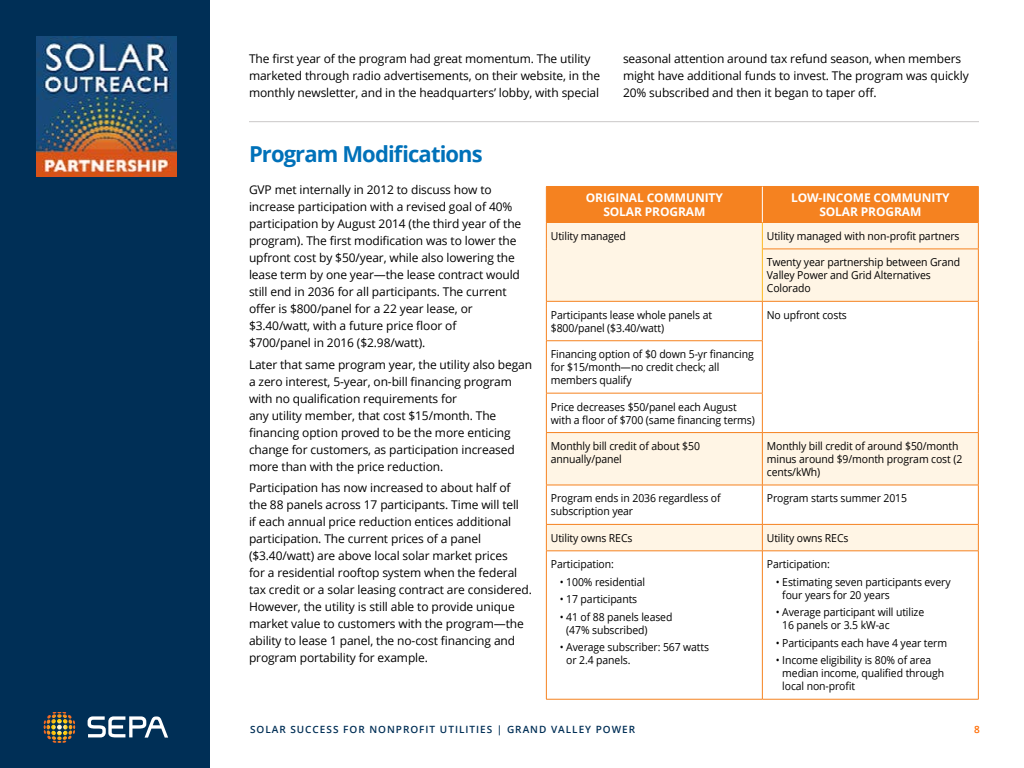
<style>
.page{position:relative;width:1024px;height:768px;background:#fff}
.page>*{position:absolute;margin:0;border:0;box-sizing:border-box;transform-origin:0 0}
.Subhead-Body_2{font:700 22px "Open Sans";letter-spacing:-.04em;color:#0071b9}
.Body{font:12px/17px "Open Sans";letter-spacing:-.01em;color:#000}
.Chart_Table_Title_2{font:700 12px/14px "Open Sans";letter-spacing:-.01em;color:#fff;text-align:center}
.Chart_Table_Body{font:11px/13px "Open Sans";letter-spacing:-.01em;color:#000;scale:.95 1}
.t1{font:600 10px "Open Sans";letter-spacing:.1em;color:#002f56}
.t2{font:600 10px "Open Sans";color:#ff6b00}
</style>
<div class="page">
<div style="left:0;top:0;width:210px;height:768px;background:#002f56"></div>
<img style="left:36px;top:36px;width:141px;height:141px">
<svg style="left:44px;top:712px;width:31px;height:18px"></svg>
<svg style="left:88px;top:716px;width:80px;height:22px"></svg>
<hr style="left:249px;top:121px;width:730px;height:1px;background:#cac8c8">
<div style="left:547px;top:249px;width:431px;height:52px;background:#fff5e5"></div>
<svg style="left:547px;top:302px;width:431px;height:397px"></svg>
<hr style="left:546px;top:249px;width:1px;height:52px;background:#f58220">
<hr style="left:763px;top:249px;width:216px;height:1px;background:#f58220">
<hr style="left:978px;top:249px;width:1px;height:52px;background:#f58220">
<hr style="left:546px;top:301px;width:216px;height:1px;background:#f58220">
<hr style="left:546px;top:302px;width:1px;height:38px;background:#f58220">
<hr style="left:762px;top:301px;width:217px;height:1px;background:#f58220">
<hr style="left:762px;top:302px;width:1px;height:38px;background:#f58220">
<hr style="left:978px;top:302px;width:1px;height:39px;background:#f58220">
<hr style="left:978px;top:341px;width:1px;height:52px;background:#f58220">
<hr style="left:978px;top:393px;width:1px;height:39px;background:#f58220">
<hr style="left:546px;top:340px;width:217px;height:1px;background:#f58220">
<hr style="left:546px;top:341px;width:1px;height:52px;background:#f58220">
<hr style="left:762px;top:341px;width:1px;height:52px;background:#f58220">
<hr style="left:546px;top:393px;width:217px;height:1px;background:#f58220">
<hr style="left:546px;top:393px;width:1px;height:39px;background:#f58220">
<hr style="left:762px;top:393px;width:1px;height:39px;background:#f58220">
<hr style="left:546px;top:432px;width:216px;height:1px;background:#f58220">
<hr style="left:546px;top:433px;width:1px;height:52px;background:#f58220">
<hr style="left:762px;top:432px;width:217px;height:1px;background:#f58220">
<hr style="left:762px;top:433px;width:1px;height:52px;background:#f58220">
<hr style="left:978px;top:433px;width:1px;height:52px;background:#f58220">
<hr style="left:546px;top:485px;width:216px;height:1px;background:#f58220">
<hr style="left:546px;top:485px;width:1px;height:39px;background:#f58220">
<hr style="left:762px;top:485px;width:217px;height:1px;background:#f58220">
<hr style="left:762px;top:485px;width:1px;height:39px;background:#f58220">
<hr style="left:978px;top:485px;width:1px;height:39px;background:#f58220">
<hr style="left:546px;top:524px;width:216px;height:1px;background:#f58220">
<svg style="left:546px;top:525px;width:1px;height:26px"></svg>
<hr style="left:762px;top:524px;width:217px;height:1px;background:#f58220">
<svg style="left:762px;top:525px;width:1px;height:26px"></svg>
<svg style="left:978px;top:525px;width:1px;height:26px"></svg>
<hr style="left:546px;top:551px;width:216px;height:1px;background:#f58220">
<hr style="left:546px;top:551px;width:1px;height:148px;background:#f58220">
<hr style="left:762px;top:551px;width:217px;height:1px;background:#f58220">
<hr style="left:762px;top:551px;width:1px;height:148px;background:#f58220">
<hr style="left:978px;top:551px;width:1px;height:148px;background:#f58220">
<hr style="left:546px;top:699px;width:216px;height:1px;background:#f58220">
<hr style="left:762px;top:699px;width:217px;height:1px;background:#f58220">
<svg style="left:546px;top:186px;width:433px;height:63px;background:#f9b070"></svg>
<hr style="left:762px;top:249px;width:1px;height:52px;background:#fdb924">
<p class="Body" style="left:249px;top:50px;width:353px">The first year of the program had great momentum. The utility marketed through radio advertisements, on their website, in the monthly newsletter, and in the headquarters’ lobby, with special</p>
<p class="Body" style="left:623px;top:50px;width:347px">seasonal attention around tax refund season, when members might have additional funds to invest. The program was quickly<br>20% subscribed and then it began to taper off.</p>
<p class="Subhead-Body_2" style="left:249px;top:139px;width:235px">Program Modifications</p>
<p class="Body" style="left:249px;top:181px;width:274px">GVP met internally in 2012 to discuss how to increase participation with a revised goal of 40% participation by August 2014 (the third year of the program). The first modification was to lower the upfront cost by $50/year, while also lowering the lease term by one year—the lease contract would still end in 2036 for all participants. The current offer is $800/panel for a 22 year lease, or $3.40/watt, with a future price floor of $700/panel in 2016 ($2.98/watt).</p>
<p class="Body" style="left:249px;top:355px;width:285px">Later that same program year, the utility also began a zero interest, 5-year, on-bill financing program with no qualification requirements for<br>any utility member, that cost $15/month. The financing option proved to be the more enticing change for customers, as participation increased more than with the price reduction.</p>
<p class="Body" style="left:249px;top:479px;width:285px">Participation has now increased to about half of<br>the 88 panels across 17 participants. Time will tell<br>if each annual price reduction entices additional participation. The current prices of a panel ($3.40/watt) are above local solar market prices<br>for a residential rooftop system when the federal tax credit or a solar leasing contract are considered.<br>However, the utility is still able to provide unique market value to customers with the program—the ability to lease 1 panel, the no-cost financing and program portability for example.</p>
<p class="Chart_Table_Title_2" style="left:586px;top:190px;width:139px">ORIGINAL COMMUNITY<br>SOLAR PROGRAM</p>
<p class="Chart_Table_Title_2" style="left:791px;top:190px;width:160px">LOW-INCOME COMMUNITY<br>SOLAR PROGRAM</p>
<p class="Chart_Table_Body" style="left:551px;top:229px;width:81px">Utility managed</p>
<p class="Chart_Table_Body" style="left:767px;top:229px;width:204px">Utility managed with non-profit partners</p>
<p class="Chart_Table_Body" style="left:767px;top:256px;width:205px">Twenty year partnership between Grand<br>Valley Power and Grid Alternatives<br>Colorado</p>
<p class="Chart_Table_Body" style="left:551px;top:308px;width:171px">Participants lease whole panels at $800/panel ($3.40/watt)</p>
<p class="Chart_Table_Body" style="left:767px;top:308px;width:86px">No upfront costs</p>
<p class="Chart_Table_Body" style="left:551px;top:347px;width:215px">Financing option of $0 down 5-yr financing for $15/month—no credit check; all members qualify</p>
<p class="Chart_Table_Body" style="left:551px;top:400px;width:216px">Price decreases $50/panel each August with a floor of $700 (same financing terms)</p>
<p class="Chart_Table_Body" style="left:551px;top:439px;width:158px">Monthly bill credit of about $50 annually/panel</p>
<p class="Chart_Table_Body" style="left:767px;top:439px;width:207px">Monthly bill credit of around $50/month minus around $9/month program cost (2 cents/kWh)</p>
<p class="Chart_Table_Body" style="left:551px;top:492px;width:180px">Program ends in 2036 regardless of subscription year</p>
<p class="Chart_Table_Body" style="left:767px;top:492px;width:149px">Program starts summer 2015</p>
<p class="Chart_Table_Body" style="left:551px;top:531px;width:87px">Utility owns RECs</p>
<p class="Chart_Table_Body" style="left:767px;top:531px;width:87px">Utility owns RECs</p>
<p class="Chart_Table_Body" style="left:551px;top:557px;width:68px">Participation:</p>
<p class="Chart_Table_Body" style="left:560px;top:575px;width:91px">• 100% residential</p>
<p class="Chart_Table_Body" style="left:560px;top:592px;width:83px">• 17 participants</p>
<p class="Chart_Table_Body" style="left:566px;top:610px;width:113px;text-indent:-6px">• 41 of 88 panels leased (47% subscribed)</p>
<p class="Chart_Table_Body" style="left:566px;top:640px;width:152px;text-indent:-6px">• Average subscriber: 567 watts or 2.4 panels.</p>
<p class="Chart_Table_Body" style="left:767px;top:557px;width:68px">Participation:</p>
<p class="Chart_Table_Body" style="left:782px;top:575px;width:179px;text-indent:-6px">• Estimating seven participants every four years for 20 years</p>
<p class="Chart_Table_Body" style="left:782px;top:605px;width:151px;text-indent:-6px">• Average participant will utilize<br>16 panels or 3.5 kW-ac</p>
<p class="Chart_Table_Body" style="left:776px;top:636px;width:182px">• Participants each have 4 year term</p>
<p class="Chart_Table_Body" style="left:782px;top:653px;width:172px;text-indent:-6px">• Income eligibility is 80% of area median income, qualified through local non-profit</p>
<p class="t1" style="left:250px;top:723px;width:387px">SOLAR SUCCESS FOR NONPROFIT UTILITIES | GRAND VALLEY POWER</p>
<p class="t2" style="left:974px;top:723px;width:7px">8</p>
</div>
